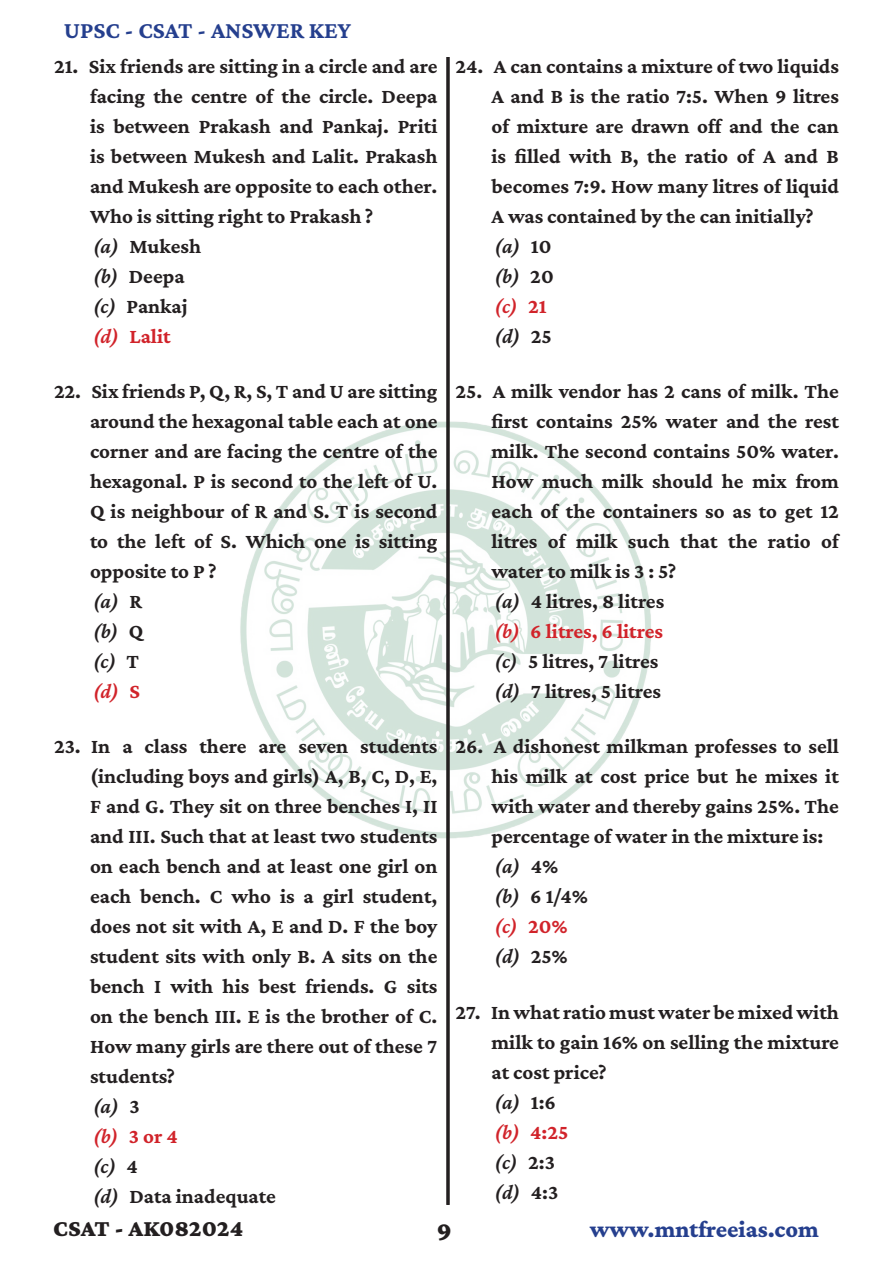
<style>
.page{position:relative;width:893px;height:1263px;background:#fff}
.page>*{position:absolute;margin:0;border:0;box-sizing:border-box;transform-origin:0 0}
.t1{font:900 27px "Crimson Pro";color:#231f20}
.t2{font:700 24px "Crimson Pro";color:#253f8e}
.t3{font:800 24px "Crimson Pro";color:#253f8e}
.t4{font:900 24px "Crimson Pro";color:#231f20}
.t5{font:700 21px/30px "Crimson Pro";color:#231f20;text-align:justify}
.t6{font:italic 600 21px "Crimson Pro";color:#231f20}
.t7{font:700 21px "Crimson Pro";color:#d1232a}
.t8{font:italic 600 21px "Crimson Pro";color:#d1232a}
.s1{font-weight:600;font-style:italic}
.s2{font-weight:700;font-style:normal}
</style>
<div class="page">
<img style="left:240px;top:416px;width:411px;height:427px">
<hr style="left:446px;top:57px;width:3px;height:1148px;background:#231f20">
<p class="t2" style="left:64px;top:15px;width:289px">UPSC - CSAT - ANSWER KEY</p>
<p class="t5" style="left:90px;top:51px;width:349px;text-indent:-36px">21. Six friends are sitting in a circle and are facing the centre of the circle. Deepa is between Prakash and Pankaj. Priti is between Mukesh and Lalit. Prakash and Mukesh are opposite to each other.<br>Who is sitting right to Prakash ?</p>
<p class="t5" style="left:93px;top:231px;width:110px"><span class="s1">(a)</span> Mukesh</p>
<p class="t5" style="left:93px;top:261px;width:93px"><span class="s1">(b)</span> Deepa</p>
<p class="t5" style="left:93px;top:291px;width:96px"><span class="s1">(c)</span> Pankaj</p>
<p class="t7" style="left:93px;top:323px;width:79px"><span class="s1">(d)</span> Lalit</p>
<p class="t5" style="left:90px;top:376px;width:349px;text-indent:-36px">22. Six friends P, Q, R, S, T and U are sitting around the hexagonal table each at one corner and are facing the centre of the hexagonal. P is second to the left of U.<br>Q is neighbour of R and S. T is second to the left of S. Which one is sitting opposite to P ?</p>
<p class="t6" style="left:93px;top:588px;width:51px">(a) <span class="s2">R</span></p>
<p class="t6" style="left:93px;top:618px;width:52px">(b) <span class="s2">Q</span></p>
<p class="t6" style="left:93px;top:648px;width:48px">(c) <span class="s2">T</span></p>
<p class="t8" style="left:93px;top:678px;width:48px">(d) <span class="s2">S</span></p>
<p class="t5" style="left:90px;top:731px;width:349px;text-indent:-36px">23. In a class there are seven students (including boys and girls) A, B, C, D, E, F and G. They sit on three benches I, II and III. Such that at least two students on each bench and at least one girl on each bench. C who is a girl student, does not sit with A, E and D. F the boy student sits with only B. A sits on the bench I with his best friends. G sits on the bench III. E is the brother of C.<br>How many girls are there out of these 7 students?</p>
<p class="t6" style="left:93px;top:1093px;width:48px">(a) <span class="s2">3</span></p>
<p class="t7" style="left:93px;top:1123px;width:86px"><span class="s1">(b)</span> 3 or 4</p>
<p class="t6" style="left:93px;top:1153px;width:46px">(c) <span class="s2">4</span></p>
<p class="t5" style="left:93px;top:1181px;width:184px"><span class="s1">(d)</span> Data inadequate</p>
<p class="t5" style="left:491px;top:51px;width:349px;text-indent:-36px">24. A can contains a mixture of two liquids A and B is the ratio 7:5. When 9 litres of mixture are drawn off and the can is filled with B, the ratio of A and B becomes 7:9. How many litres of liquid A was contained by the can initially?</p>
<p class="t6" style="left:494px;top:233px;width:58px">(a) <span class="s2">10</span></p>
<p class="t6" style="left:494px;top:263px;width:61px">(b) <span class="s2">20</span></p>
<p class="t8" style="left:494px;top:293px;width:54px">(c) <span class="s2">21</span></p>
<p class="t6" style="left:494px;top:323px;width:59px">(d) <span class="s2">25</span></p>
<p class="t5" style="left:491px;top:376px;width:349px;text-indent:-36px">25. A milk vendor has 2 cans of milk. The first contains 25% water and the rest milk. The second contains 50% water.<br>How much milk should he mix from each of the containers so as to get 12 litres of milk such that the ratio of water to milk is 3 : 5?</p>
<p class="t5" style="left:494px;top:586px;width:171px"><span class="s1">(a)</span> 4 litres, 8 litres</p>
<p class="t7" style="left:494px;top:618px;width:170px"><span class="s1">(b)</span> 6 litres, 6 litres</p>
<p class="t5" style="left:494px;top:646px;width:165px"><span class="s1">(c)</span> 5 litres, 7 litres</p>
<p class="t5" style="left:494px;top:676px;width:168px"><span class="s1">(d)</span> 7 litres, 5 litres</p>
<p class="t5" style="left:491px;top:731px;width:349px;text-indent:-36px">26. A dishonest milkman professes to sell his milk at cost price but he mixes it with water and thereby gains 25%. The percentage of water in the mixture is:</p>
<p class="t6" style="left:494px;top:853px;width:65px">(a) <span class="s2">4%</span></p>
<p class="t5" style="left:494px;top:881px;width:95px"><span class="s1">(b)</span> 6 1/4%</p>
<p class="t8" style="left:494px;top:913px;width:75px">(c) <span class="s2">20%</span></p>
<p class="t6" style="left:494px;top:943px;width:75px">(d) <span class="s2">25%</span></p>
<p class="t5" style="left:491px;top:996px;width:349px;text-indent:-36px">27. In what ratio must water be mixed with milk to gain 16% on selling the mixture at cost price?</p>
<p class="t6" style="left:494px;top:1088px;width:63px">(a) <span class="s2">1:6</span></p>
<p class="t7" style="left:494px;top:1118px;width:75px"><span class="s1">(b)</span> 4:25</p>
<p class="t6" style="left:494px;top:1148px;width:62px">(c) <span class="s2">2:3</span></p>
<p class="t6" style="left:494px;top:1178px;width:65px">(d) <span class="s2">4:3</span></p>
<p class="t4" style="left:53px;top:1213px;width:192px">CSAT - AK082024</p>
<p class="t1" style="left:436px;top:1214px;width:17px">9</p>
<p class="t3" style="left:590px;top:1214px;width:231px">www.mntfreeias.com</p>
</div>
